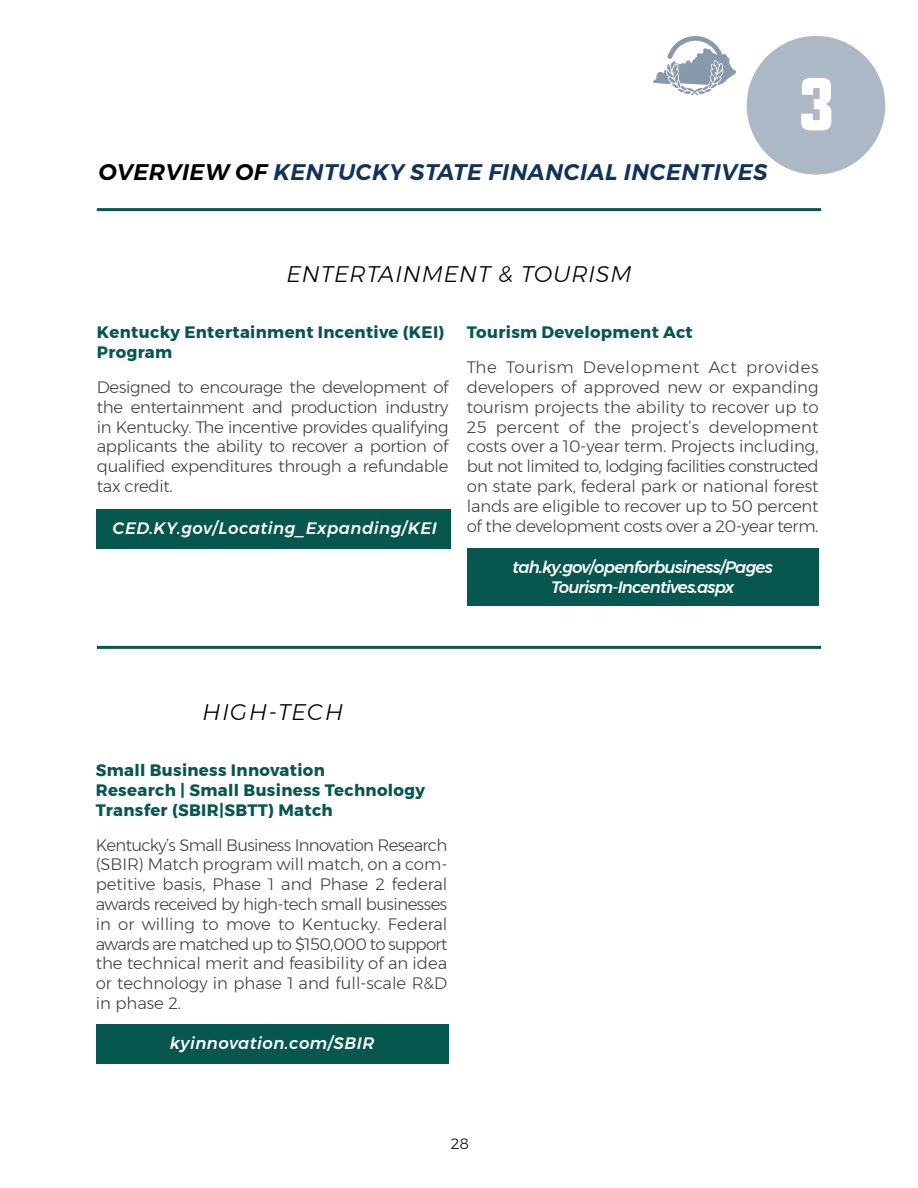
<style>
.page{position:relative;width:918px;height:1188px;background:#fff}
.page>*{position:absolute;margin:0;border:0;box-sizing:border-box;transform-origin:0 0}
.t1{font:75px "Montana";color:#fff}
.t2{font:italic 600 22.5px "Montserrat";letter-spacing:.02em;color:#123359}
.t3{font:italic 300 22.5px "Montserrat";letter-spacing:.04em;color:#000}
.t4{font:300 16.5px/19.8px "Montserrat";letter-spacing:-.02em;color:#414042;text-align:justify}
.t5{font:700 16.5px/19.8px "Montserrat";letter-spacing:.02em;color:#07574f}
.t6{font:italic 500 16.5px/19.8px "Montserrat";letter-spacing:-.05em;color:#fff;text-align:center}
.t7{font:italic 500 16.5px "Montserrat";letter-spacing:.03em;color:#fff}
.t8{font:300 15px "Montserrat";color:#000}
.s1{color:#000}
</style>
<div class="page">
<div style="left:747px;top:36px;width:138px;height:139px;background:#acb8c5;border-radius:50%"></div>
<hr style="left:97px;top:208px;width:724px;height:3px;background:#07574f">
<svg style="left:653px;top:36px;width:84px;height:59px"></svg>
<hr style="left:97px;top:646px;width:724px;height:3px;background:#07574f">
<div style="left:96px;top:1024px;width:352px;height:40px;background:#07574f"></div>
<div style="left:97px;top:509px;width:354px;height:39px;background:#07574f"></div>
<div style="left:467px;top:549px;width:352px;height:57px;background:#07574f"></div>
<h2 class="t2" style="left:98px;top:154px;width:671px"><span class="s1">OVERVIEW OF</span> KENTUCKY STATE FINANCIAL INCENTIVES</h2>
<h1 class="t1" style="left:794px;top:70px;width:46px">3</h1>
<h2 class="t3" style="left:286px;top:257px;width:347px">ENTERTAINMENT &amp; TOURISM</h2>
<p class="t5" style="left:97px;top:323px;width:349px">Kentucky Entertainment Incentive (KEI)<br>Program</p>
<p class="t4" style="left:97px;top:377px;width:353px">Designed to encourage the development of the entertainment and production industry in Kentucky. The incentive provides qualifying applicants the ability to recover a portion of qualified expenditures through a refundable tax credit.</p>
<p class="t7" style="left:113px;top:515px;width:326px">CED.KY.gov/Locating_Expanding/KEI</p>
<p class="t5" style="left:467px;top:323px;width:227px">Tourism Development Act</p>
<p class="t4" style="left:467px;top:357px;width:353px">The Tourism Development Act provides developers of approved new or expanding tourism projects the ability to recover up to 25 percent of the project’s development costs over a 10-year term. Projects including, but not limited to, lodging facilities constructed on state park, federal park or national forest lands are eligible to recover up to 50 percent of the development costs over a 20-year term.</p>
<p class="t6" style="left:513px;top:558px;width:262px">tah.ky.gov/openforbusiness/Pages<br>Tourism-Incentives.aspx</p>
<h2 class="t3" style="left:202px;top:695px;width:144px">HIGH-TECH</h2>
<p class="t5" style="left:96px;top:761px;width:331px">Small Business Innovation<br>Research | Small Business Technology<br>Transfer (SBIR|SBTT) Match</p>
<p class="t4" style="left:96px;top:835px;width:353px">Kentucky’s Small Business Innovation Research (SBIR) Match program will match, on a com&shy;petitive basis, Phase 1 and Phase 2 federal awards received by high-tech small businesses in or willing to move to Kentucky. Federal awards are matched up to $150,000 to support the technical merit and feasibility of an idea or technology in phase 1 and full-scale R&amp;D in phase 2.</p>
<p class="t7" style="left:170px;top:1030px;width:206px">kyinnovation.com/SBIR</p>
<p class="t8" style="left:451px;top:1132px;width:20px">28</p>
</div>
